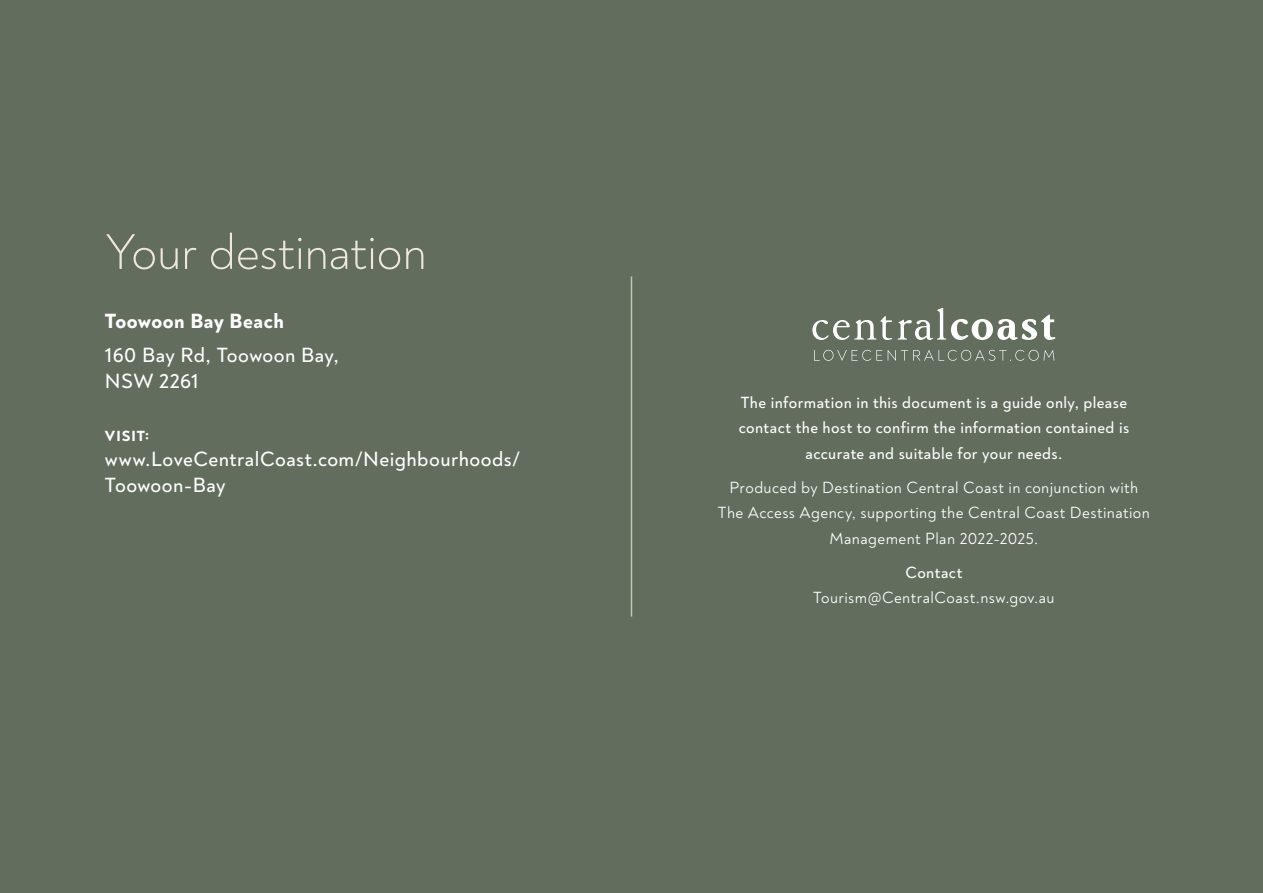
<style>
.page{position:relative;width:1263px;height:893px;background:#626d5d}
.page>*{position:absolute;margin:0;border:0;box-sizing:border-box;transform-origin:0 0}
.t1{font:300 51px "Noah Grotesque";letter-spacing:-.015em;color:#eee7dd}
.Copy_-_getting{font:500 21px/25.5px "Noah Grotesque";letter-spacing:.02em;color:#fff}
.Copy_-_getting-2{font:800 21px "Noah Grotesque";letter-spacing:.02em;color:#fff}
.Copy_-_getting-3{font:16.5px/25.5px "Noah Grotesque";letter-spacing:.025em;color:#fff;text-align:center}
.Copy_-_getting-4{font:500 16.5px/25.5px "Noah Grotesque";letter-spacing:.025em;color:#fff;text-align:center}
.Copy_-_getting-5{font:800 15px "Noah Grotesque";letter-spacing:.07em;color:#fff}
.s1{font-weight:500}
</style>
<div class="page">
<svg style="left:898px;top:308px;width:157px;height:32px"></svg>
<svg style="left:812px;top:316px;width:80px;height:24px"></svg>
<svg style="left:814px;top:350px;width:68px;height:11px"></svg>
<svg style="left:888px;top:350px;width:166px;height:11px"></svg>
<hr style="left:631px;top:276px;width:1px;height:341px;background:#bac9b0">
<h1 class="t1" style="left:105px;top:221px;width:324px">Your destination</h1>
<p class="Copy_-_getting-2" style="left:105px;top:308px;width:180px">Toowoon Bay Beach</p>
<p class="Copy_-_getting" style="left:105px;top:343px;width:235px">160 Bay Rd, Toowoon Bay,<br>NSW 2261</p>
<p class="Copy_-_getting-5" style="left:105px;top:426px;width:46px">VISIT:</p>
<p class="Copy_-_getting" style="left:105px;top:447px;width:417px">www.LoveCentralCoast.com/Neighbourhoods/<br>Toowoon-Bay</p>
<p class="Copy_-_getting-4" style="left:739px;top:390px;width:392px">The information in this document is a guide only, please contact the host to confirm the information contained is accurate and suitable for your needs.</p>
<p class="Copy_-_getting-3" style="left:718px;top:475px;width:434px">Produced by Destination Central Coast in conjunction with<br>The Access Agency, supporting the Central Coast Destination<br>Management Plan 2022-2025.</p>
<p class="Copy_-_getting-3" style="left:813px;top:560px;width:243px"><span class="s1">Contact<br></span>Tourism@CentralCoast.nsw.gov.au</p>
</div>
